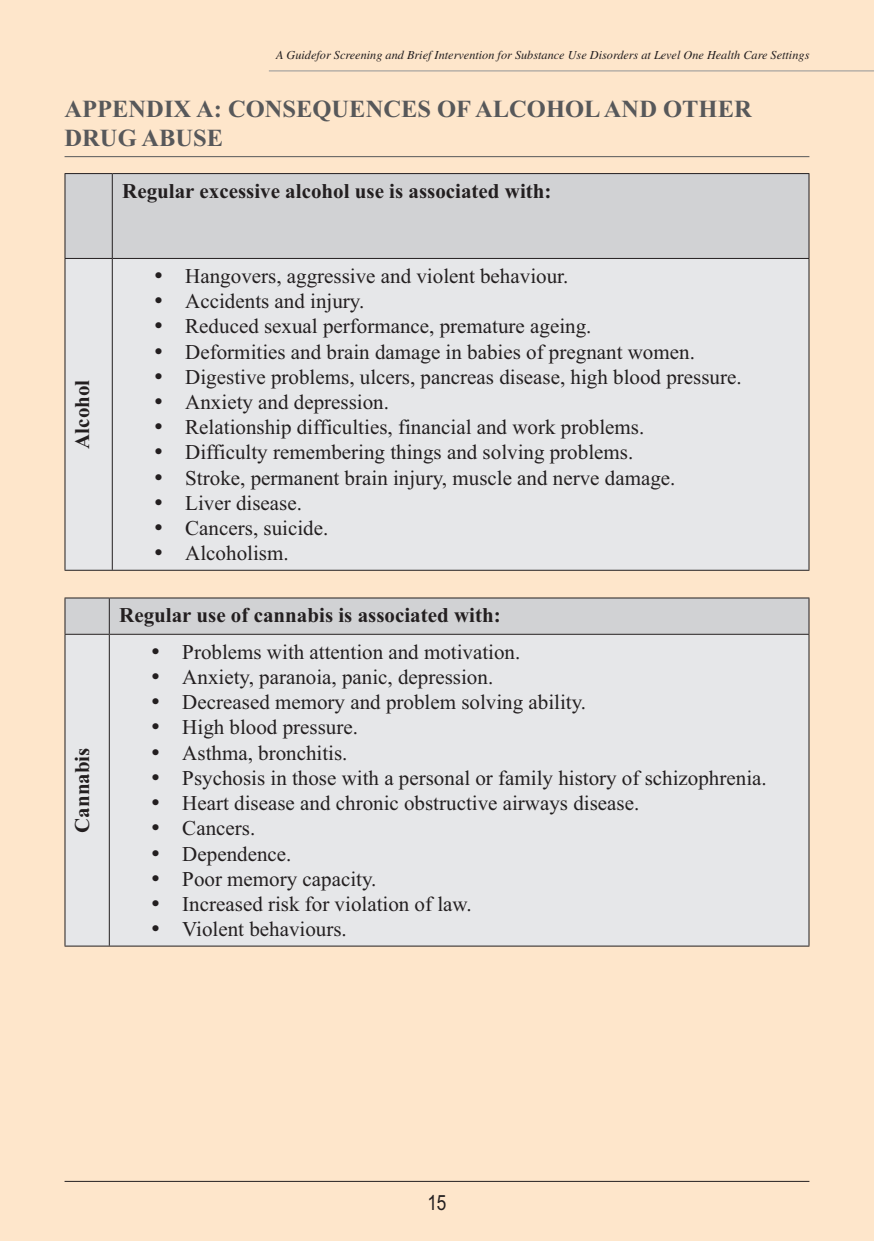
<style>
.page{position:relative;width:874px;height:1241px;background:#fff}
.page>*{position:absolute;margin:0;border:0;box-sizing:border-box;transform-origin:0 0}
.t1{font:700 24.5px/29.4px "Times New Roman";color:#57585a}
.t2{font:21px "Times New Roman";color:#231f20}
.t3{font:700 21px "Times New Roman";color:#231f20}
.t4{font:21px "Arial Narrow";color:#231f20}
.t5{font:italic 12.25px "Times";color:#231f20}
</style>
<div class="page">
<div style="left:0;top:0;width:873px;height:1240px;background:#fee6cb"></div>
<hr style="left:269px;top:70px;width:604px;height:1px;background:#939598">
<hr style="left:64px;top:1180px;width:745px;height:1px;background:#231f20">
<hr style="left:64px;top:156px;width:745px;height:1px;background:#57585a">
<div style="left:65px;top:174px;width:743px;height:84px;background:#d1d2d4"></div>
<div style="left:65px;top:259px;width:743px;height:310px;background:#e6e7e9"></div>
<hr style="left:64px;top:173px;width:48px;height:1px;background:#231f20">
<hr style="left:64px;top:174px;width:1px;height:84px;background:#231f20">
<hr style="left:112px;top:173px;width:697px;height:1px;background:#231f20">
<hr style="left:112px;top:174px;width:1px;height:84px;background:#231f20">
<hr style="left:808px;top:174px;width:1px;height:84px;background:#231f20">
<hr style="left:64px;top:258px;width:48px;height:1px;background:#231f20">
<hr style="left:64px;top:259px;width:1px;height:310px;background:#231f20">
<hr style="left:112px;top:258px;width:697px;height:1px;background:#231f20">
<hr style="left:112px;top:259px;width:1px;height:310px;background:#231f20">
<hr style="left:808px;top:259px;width:1px;height:310px;background:#231f20">
<hr style="left:64px;top:569px;width:745px;height:1px;background:#231f20">
<div style="left:65px;top:598px;width:743px;height:35px;background:#d1d2d4"></div>
<div style="left:65px;top:634px;width:743px;height:311px;background:#e6e7e9"></div>
<hr style="left:64px;top:597px;width:45px;height:1px;background:#231f20">
<hr style="left:64px;top:598px;width:1px;height:35px;background:#231f20">
<hr style="left:109px;top:597px;width:700px;height:1px;background:#231f20">
<hr style="left:109px;top:598px;width:1px;height:35px;background:#231f20">
<hr style="left:808px;top:598px;width:1px;height:35px;background:#231f20">
<hr style="left:64px;top:633px;width:45px;height:1px;background:#231f20">
<hr style="left:64px;top:634px;width:1px;height:311px;background:#231f20">
<hr style="left:109px;top:633px;width:700px;height:1px;background:#231f20">
<hr style="left:109px;top:634px;width:1px;height:311px;background:#231f20">
<hr style="left:808px;top:634px;width:1px;height:311px;background:#231f20">
<hr style="left:64px;top:945px;width:745px;height:1px;background:#231f20">
<p class="t5" style="left:276px;top:51px;width:534px">A Guidefor Screening and Brief Intervention for Substance Use Disorders at Level One Health Care Settings</p>
<p class="t1" style="left:64px;top:94px;width:688px">APPENDIX A: CONSEQUENCES OF ALCOHOL AND OTHER<br>DRUG ABUSE</p>
<p class="t3" style="left:122px;top:178px;width:430px">Regular excessive alcohol use is associated with:</p>
<p class="t3" style="left:70px;top:448px;width:70px;rotate:-90deg">Alcohol</p>
<p class="t3" style="left:70px;top:832px;width:87px;rotate:-90deg">Cannabis</p>
<p class="t2" style="left:154px;top:264px;width:416px">• Hangovers, aggressive and violent behaviour.</p>
<p class="t2" style="left:154px;top:289px;width:212px">• Accidents and injury.</p>
<p class="t2" style="left:154px;top:314px;width:439px">• Reduced sexual performance, premature ageing.</p>
<p class="t2" style="left:154px;top:339px;width:542px">• Deformities and brain damage in babies of pregnant women.</p>
<p class="t2" style="left:154px;top:364px;width:589px">• Digestive problems, ulcers, pancreas disease, high blood pressure.</p>
<p class="t2" style="left:154px;top:390px;width:237px">• Anxiety and depression.</p>
<p class="t2" style="left:154px;top:415px;width:492px">• Relationship difficulties, financial and work problems.</p>
<p class="t2" style="left:154px;top:440px;width:481px">• Difficulty remembering things and solving problems.</p>
<p class="t2" style="left:154px;top:465px;width:523px">• Stroke, permanent brain injury, muscle and nerve damage.</p>
<p class="t2" style="left:154px;top:490px;width:150px">• Liver disease.</p>
<p class="t2" style="left:154px;top:516px;width:176px">• Cancers, suicide.</p>
<p class="t2" style="left:154px;top:541px;width:136px">• Alcoholism.</p>
<p class="t3" style="left:119px;top:603px;width:383px">Regular use of cannabis is associated with:</p>
<p class="t2" style="left:151px;top:639px;width:371px">• Problems with attention and motivation.</p>
<p class="t2" style="left:151px;top:664px;width:344px">• Anxiety, paranoia, panic, depression.</p>
<p class="t2" style="left:151px;top:690px;width:436px">• Decreased memory and problem solving ability.</p>
<p class="t2" style="left:151px;top:715px;width:209px">• High blood pressure.</p>
<p class="t2" style="left:151px;top:740px;width:198px">• Asthma, bronchitis.</p>
<p class="t2" style="left:151px;top:765px;width:617px">• Psychosis in those with a personal or family history of schizophrenia.</p>
<p class="t2" style="left:151px;top:790px;width:490px">• Heart disease and chronic obstructive airways disease.</p>
<p class="t2" style="left:151px;top:816px;width:106px">• Cancers.</p>
<p class="t2" style="left:151px;top:841px;width:142px">• Dependence.</p>
<p class="t2" style="left:151px;top:866px;width:227px">• Poor memory capacity.</p>
<p class="t2" style="left:151px;top:891px;width:322px">• Increased risk for violation of law.</p>
<p class="t2" style="left:151px;top:916px;width:197px">• Violent behaviours.</p>
<p class="t4" style="left:427px;top:1195px;width:21px">15</p>
</div>
